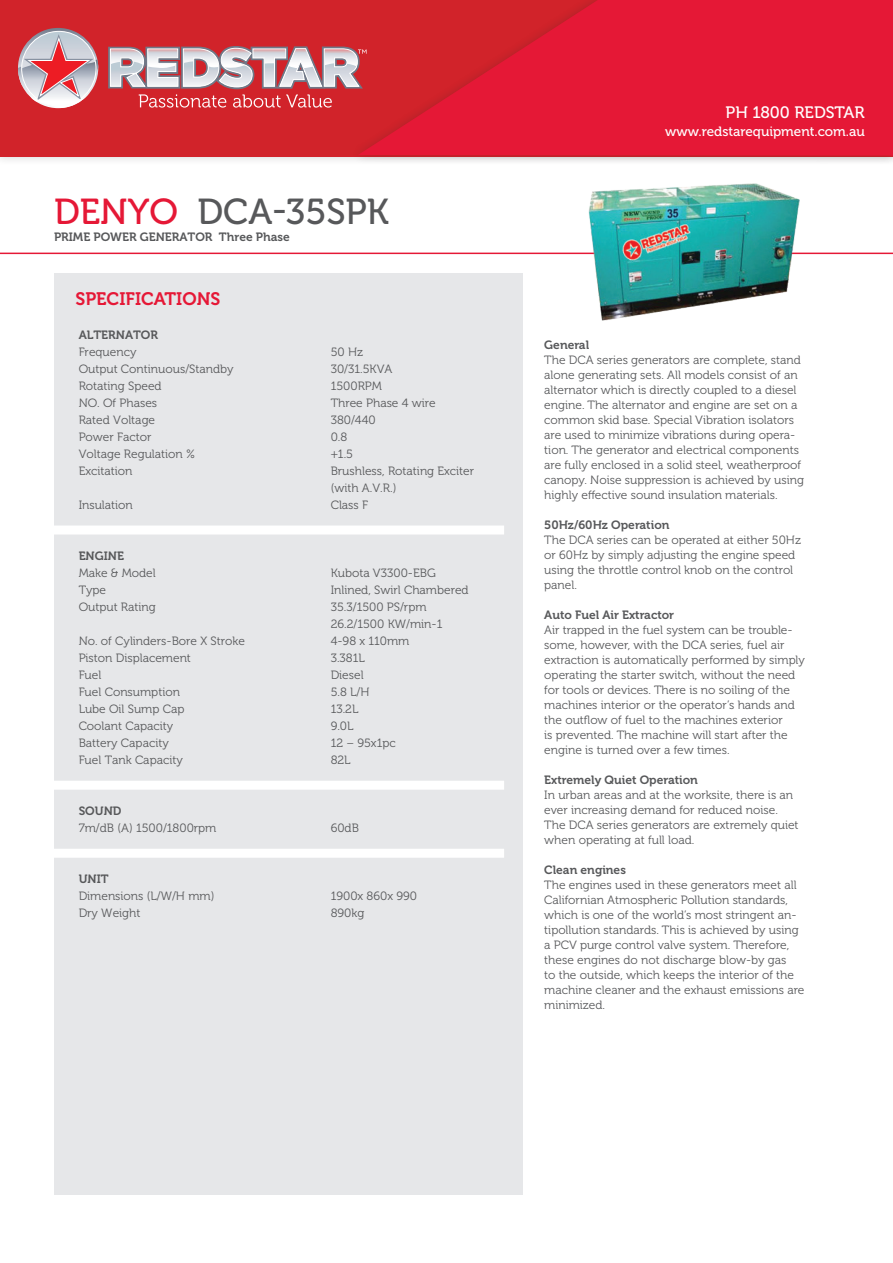
<style>
.page{position:relative;width:893px;height:1263px;background:#fff}
.page>*{position:absolute;margin:0;border:0;box-sizing:border-box;transform-origin:0 0}
.t1{font:36px "Museo 500";color:#57585a}
.t2{font:18px "Museo 700";color:#e51836}
.t3{font:16.5px "Museo 500";color:#fff}
.t4{font:13.5px "Museo 500";color:#fff}
.RS_Copy_U_Lc{font:12px/15px "Museo 300";color:#57585a}
.RS_Sub_Head_Grey{font:12px "Museo 700";color:#57585a}
.RS_Copy_Caps_Bold_wi{font:12px "Museo 700";color:#57585a}
.RS_Copy_Caps{font:12px "Museo 700";color:#57585a}
.s1{color:#e51836}
</style>
<div class="page">
<div style="left:0;top:0;width:893px;height:166px;background:#231f20;opacity:.22"></div>
<div style="left:0;top:0;width:893px;height:156px;background:#d1232a"></div>
<div style="left:350px;top:0;width:543px;height:165px;background:#231f20;opacity:.22"></div>
<svg style="left:358px;top:0;width:535px;height:156px;fill:#e51836"></svg>
<hr style="left:0;top:253px;width:893px;height:1px;background:#e51836">
<img style="left:18px;top:28px;width:80px;height:80px;border-radius:40px">
<img style="left:18px;top:59px;width:4px;height:27px">
<img style="left:22px;top:61px;width:2px;height:28px">
<svg style="left:24px;top:34px;width:342px;height:85px"></svg>
<div style="left:54px;top:273px;width:468px;height:922px;background:#e6e7e9"></div>
<div style="left:49px;top:525px;width:455px;height:9px;background:#fff"></div>
<div style="left:49px;top:781px;width:455px;height:9px;background:#fff"></div>
<div style="left:49px;top:849px;width:455px;height:9px;background:#fff"></div>
<img style="left:565px;top:183px;width:257px;height:138px">
<p class="t1" style="left:54px;top:192px;width:336px"><span class="s1">DENYO</span> DCA-35SPK</p>
<p class="RS_Sub_Head_Grey" style="left:54px;top:230px;width:237px">PRIME POWER GENERATOR Three Phase</p>
<h2 class="t2" style="left:75px;top:289px;width:147px">SPECIFICATIONS</h2>
<p class="RS_Copy_Caps" style="left:79px;top:328px;width:81px">ALTERNATOR</p>
<p class="RS_Copy_U_Lc" style="left:79px;top:345px;width:59px">Frequency</p>
<p class="RS_Copy_U_Lc" style="left:331px;top:345px;width:34px">50 Hz</p>
<p class="RS_Copy_U_Lc" style="left:79px;top:362px;width:156px">Output Continuous/Standby</p>
<p class="RS_Copy_U_Lc" style="left:331px;top:362px;width:63px">30/31.5KVA</p>
<p class="RS_Copy_U_Lc" style="left:79px;top:379px;width:84px">Rotating Speed</p>
<p class="RS_Copy_U_Lc" style="left:331px;top:379px;width:53px">1500RPM</p>
<p class="RS_Copy_U_Lc" style="left:79px;top:396px;width:80px">NO. Of Phases</p>
<p class="RS_Copy_U_Lc" style="left:331px;top:396px;width:107px">Three Phase 4 wire</p>
<p class="RS_Copy_U_Lc" style="left:79px;top:413px;width:78px">Rated Voltage</p>
<p class="RS_Copy_U_Lc" style="left:331px;top:413px;width:47px">380/440</p>
<p class="RS_Copy_U_Lc" style="left:79px;top:430px;width:74px">Power Factor</p>
<p class="RS_Copy_U_Lc" style="left:331px;top:430px;width:18px">0.8</p>
<p class="RS_Copy_U_Lc" style="left:79px;top:447px;width:118px">Voltage Regulation %</p>
<p class="RS_Copy_U_Lc" style="left:331px;top:447px;width:24px">+1.5</p>
<p class="RS_Copy_U_Lc" style="left:79px;top:464px;width:55px">Excitation</p>
<p class="RS_Copy_U_Lc" style="left:331px;top:463px;width:145px;line-height:17px">Brushless, Rotating Exciter (with A.V.R.)</p>
<p class="RS_Copy_U_Lc" style="left:79px;top:498px;width:56px">Insulation</p>
<p class="RS_Copy_U_Lc" style="left:331px;top:498px;width:39px">Class F</p>
<p class="RS_Copy_Caps_Bold_wi" style="left:79px;top:549px;width:47px">ENGINE</p>
<p class="RS_Copy_U_Lc" style="left:79px;top:566px;width:79px">Make &amp; Model</p>
<p class="RS_Copy_U_Lc" style="left:331px;top:566px;width:107px">Kubota V3300-EBG</p>
<p class="RS_Copy_U_Lc" style="left:79px;top:583px;width:29px">Type</p>
<p class="RS_Copy_U_Lc" style="left:331px;top:583px;width:139px">Inlined, Swirl Chambered</p>
<p class="RS_Copy_U_Lc" style="left:79px;top:600px;width:79px">Output Rating</p>
<p class="RS_Copy_U_Lc" style="left:331px;top:600px;width:97px">35.3/1500 PS/rpm</p>
<p class="RS_Copy_U_Lc" style="left:331px;top:617px;width:113px">26.2/1500 KW/min-1</p>
<p class="RS_Copy_U_Lc" style="left:79px;top:634px;width:168px">No. of Cylinders-Bore X Stroke</p>
<p class="RS_Copy_U_Lc" style="left:331px;top:634px;width:80px">4-98 x 110mm</p>
<p class="RS_Copy_U_Lc" style="left:79px;top:651px;width:114px">Piston Displacement</p>
<p class="RS_Copy_U_Lc" style="left:331px;top:651px;width:36px">3.381L</p>
<p class="RS_Copy_U_Lc" style="left:79px;top:668px;width:24px">Fuel</p>
<p class="RS_Copy_U_Lc" style="left:331px;top:668px;width:34px">Diesel</p>
<p class="RS_Copy_U_Lc" style="left:79px;top:685px;width:103px">Fuel Consumption</p>
<p class="RS_Copy_U_Lc" style="left:331px;top:685px;width:40px">5.8 L/H</p>
<p class="RS_Copy_U_Lc" style="left:79px;top:702px;width:107px">Lube Oil Sump Cap</p>
<p class="RS_Copy_U_Lc" style="left:331px;top:702px;width:29px">13.2L</p>
<p class="RS_Copy_U_Lc" style="left:79px;top:719px;width:96px">Coolant Capacity</p>
<p class="RS_Copy_U_Lc" style="left:331px;top:719px;width:24px">9.0L</p>
<p class="RS_Copy_U_Lc" style="left:79px;top:736px;width:92px">Battery Capacity</p>
<p class="RS_Copy_U_Lc" style="left:331px;top:736px;width:67px">12 – 95x1pc</p>
<p class="RS_Copy_U_Lc" style="left:79px;top:753px;width:106px">Fuel Tank Capacity</p>
<p class="RS_Copy_U_Lc" style="left:331px;top:753px;width:21px">82L</p>
<p class="RS_Copy_Caps_Bold_wi" style="left:79px;top:804px;width:44px">SOUND</p>
<p class="RS_Copy_U_Lc" style="left:79px;top:821px;width:139px">7m/dB (A) 1500/1800rpm</p>
<p class="RS_Copy_U_Lc" style="left:331px;top:821px;width:30px">60dB</p>
<p class="RS_Copy_Caps_Bold_wi" style="left:79px;top:872px;width:32px">UNIT</p>
<p class="RS_Copy_U_Lc" style="left:79px;top:889px;width:137px">Dimensions (L/W/H mm)</p>
<p class="RS_Copy_U_Lc" style="left:331px;top:889px;width:88px">1900x 860x 990</p>
<p class="RS_Copy_U_Lc" style="left:79px;top:906px;width:63px">Dry Weight</p>
<p class="RS_Copy_U_Lc" style="left:331px;top:906px;width:35px">890kg</p>
<h3 class="t3" style="left:726px;top:103px;width:141px">PH 1800 REDSTAR</h3>
<p class="t4" style="left:665px;top:124px;width:201px">www.redstarequipment.com.au</p>
<p class="RS_Sub_Head_Grey" style="left:544px;top:338px;width:46px">General</p>
<p class="RS_Copy_U_Lc" style="left:544px;top:352px;width:261px">The DCA series generators are complete, stand alone generating sets. All models consist of an alternator which is directly coupled to a diesel engine. The alternator and engine are set on a common skid base. Special Vibration isolators are used to minimize vibrations during opera&shy;tion. The generator and electrical components are fully enclosed in a solid steel, weatherproof canopy. Noise suppression is achieved by using highly effective sound insulation materials.</p>
<p class="RS_Sub_Head_Grey" style="left:544px;top:518px;width:127px">50Hz/60Hz Operation</p>
<p class="RS_Copy_U_Lc" style="left:544px;top:532px;width:258px">The DCA series can be operated at either 50Hz or 60Hz by simply adjusting the engine speed using the throttle control knob on the control panel.</p>
<p class="RS_Sub_Head_Grey" style="left:544px;top:608px;width:131px">Auto Fuel Air Extractor</p>
<p class="RS_Copy_U_Lc" style="left:544px;top:622px;width:262px">Air trapped in the fuel system can be trouble&shy;some, however, with the DCA series, fuel air extraction is automatically performed by simply operating the starter switch, without the need for tools or devices. There is no soiling of the machines interior or the operator’s hands and the outflow of fuel to the machines exterior<br>is prevented. The machine will start after the engine is turned over a few times.</p>
<p class="RS_Sub_Head_Grey" style="left:544px;top:773px;width:155px">Extremely Quiet Operation</p>
<p class="RS_Copy_U_Lc" style="left:544px;top:787px;width:256px">In urban areas and at the worksite, there is an ever increasing demand for reduced noise.<br>The DCA series generators are extremely quiet when operating at full load.</p>
<p class="RS_Sub_Head_Grey" style="left:544px;top:863px;width:83px">Clean engines</p>
<p class="RS_Copy_U_Lc" style="left:544px;top:877px;width:262px">The engines used in these generators meet all Californian Atmospheric Pollution standards, which is one of the world’s most stringent an&shy;tipollution standards. This is achieved by using a PCV purge control valve system. Therefore, these engines do not discharge blow-by gas<br>to the outside, which keeps the interior of the machine cleaner and the exhaust emissions are minimized.</p>
</div>
